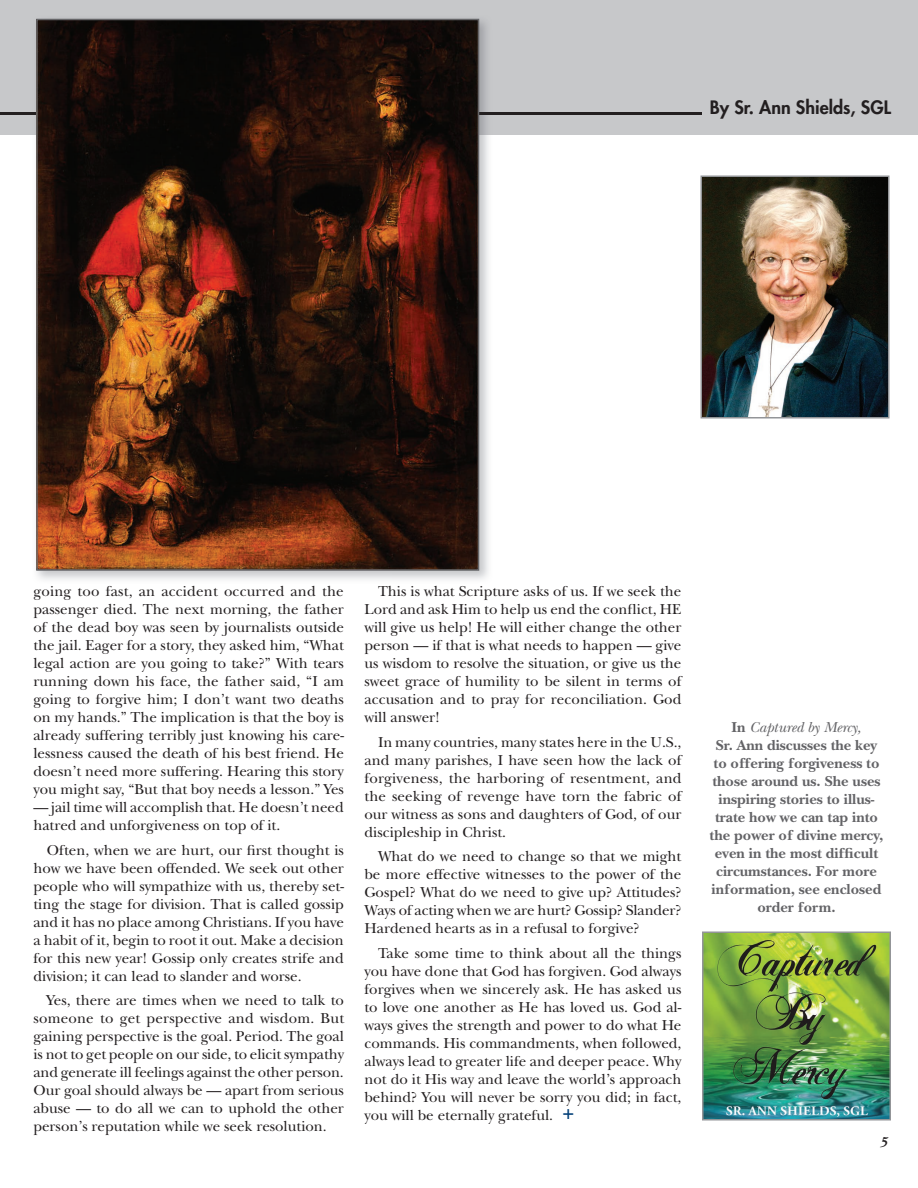
<style>
.page{position:relative;width:918px;height:1188px;background:#fff}
.page>*{position:absolute;margin:0;border:0;box-sizing:border-box;transform-origin:0 0}
.t1{font:800 18px "Futura";color:#231f20}
.t2{font:15px/18px "New Baskerville";color:#231f20;text-align:justify}
.t3{font:700 15px/18px "New Baskerville";color:#636366;text-align:center}
.t4{font:italic 700 15px "New Baskerville";color:#231f20}
.s1{font-weight:400;font-style:italic}
</style>
<div class="page">
<div style="left:0;top:0;width:918px;height:135px;background:#c7c8ca"></div>
<hr style="left:0;top:112px;width:702px;height:2px;background:#231f20">
<img style="left:703px;top:179px;width:184px;height:236px">
<div style="left:700px;top:176px;width:190px;height:242px;border:2px solid #939598"></div>
<img style="left:705px;top:935px;width:183px;height:182px">
<div style="left:702px;top:932px;width:189px;height:188px;border:2px solid #939598"></div>
<img style="left:33px;top:18px;width:460px;height:562px">
<img style="left:39px;top:22px;width:437px;height:546px">
<div style="left:36px;top:19px;width:443px;height:552px;border:2px solid #656568"></div>
<p class="t1" style="left:710px;top:96px;width:183px">By Sr. Ann Shields, SGL</p>
<p class="t2" style="left:33px;top:582px;width:312px">going too fast, an accident occurred and the passenger died. The next morning, the father of the dead boy was seen by journalists outside the jail. Eager for a story, they asked him, “What legal action are you going to take?” With tears running down his face, the father said, “I am going to forgive him; I don’t want two deaths on my hands.” The implication is that the boy is already suffering terribly just knowing his care&shy;lessness caused the death of his best friend. He doesn’t need more suffering. Hearing this story you might say, “But that boy needs a lesson.” Yes</p>
<p class="t2" style="left:33px;top:798px;width:312px">— jail time will accomplish that. He doesn’t need hatred and unforgiveness on top of it.</p>
<p class="t2" style="left:33px;top:841px;width:312px;text-indent:14px">Often, when we are hurt, our first thought is how we have been offended. We seek out other people who will sympathize with us, thereby set&shy;ting the stage for division. That is called gossip and it has no place among Christians. If you have a habit of it, begin to root it out. Make a decision for this new year! Gossip only creates strife and division; it can lead to slander and worse.</p>
<p class="t2" style="left:33px;top:992px;width:312px;text-indent:14px">Yes, there are times when we need to talk to someone to get perspective and wisdom. But gaining perspective is the goal. Period. The goal is not to get people on our side, to elicit sympathy and generate ill feelings against the other person.<br>Our goal should always be — apart from serious abuse — to do all we can to uphold the other person’s reputation while we seek resolution.</p>
<p class="t2" style="left:364px;top:582px;width:319px;text-indent:14px">This is what Scripture asks of us. If we seek the Lord and ask Him to help us end the conflict, HE will give us help! He will either change the other person — if that is what needs to happen — give us wisdom to resolve the situation, or give us the sweet grace of humility to be silent in terms of accusation and to pray for reconciliation. God will answer!</p>
<p class="t2" style="left:364px;top:733px;width:319px;text-indent:14px">In many countries, many states here in the U.S., and many parishes, I have seen how the lack of forgiveness, the harboring of resentment, and the seeking of revenge have torn the fabric of our witness as sons and daughters of God, of our discipleship in Christ.</p>
<p class="t2" style="left:364px;top:848px;width:319px;text-indent:14px">What do we need to change so that we might be more effective witnesses to the power of the Gospel? What do we need to give up? Attitudes?<br>Ways of acting when we are hurt? Gossip? Slander?<br>Hardened hearts as in a refusal to forgive?</p>
<p class="t2" style="left:364px;top:944px;width:318px;text-indent:14px">Take some time to think about all the things you have done that God has forgiven. God always forgives when we sincerely ask. He has asked us to love one another as He has loved us. God al&shy;ways gives the strength and power to do what He commands. His commandments, when followed, always lead to greater life and deeper peace. Why not do it His way and leave the world’s approach behind? You will never be sorry you did; in fact, you will be eternally grateful.</p>
<p class="t3" style="left:710px;top:719px;width:175px">In <span class="s1">Captured by Mercy,<br></span>Sr. Ann discusses the key to offering forgiveness to those around us. She uses inspiring stories to illus&shy;trate how we can tap into the power of divine mercy, even in the most difficult circumstances. For more information, see enclosed order form.</p>
<p class="t4" style="left:880px;top:1134px;width:9px">5</p>
</div>
